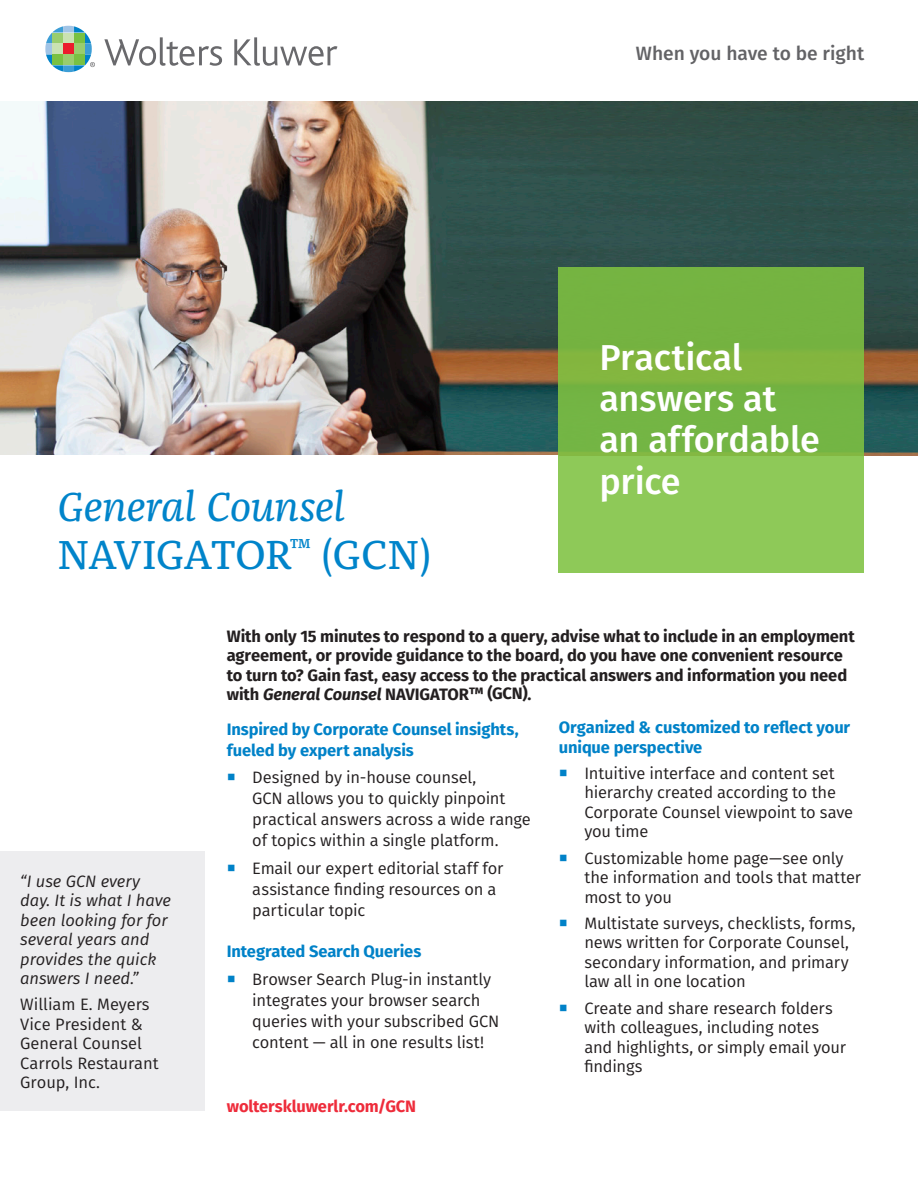
<style>
.page{position:relative;width:918px;height:1188px;background:#fff}
.page>*{position:absolute;margin:0;border:0;box-sizing:border-box;transform-origin:0 0}
.t1{font:italic 42px/48px "Franziska Pro";letter-spacing:-.005em;color:#0084ca}
.t2{font:500 36px/41.4px "Fira Sans";letter-spacing:-.01em;color:#fff}
.t3{font:500 19.2px "Fira Sans";color:#636366}
.t4{font:16.5px/19.5px "Fira Sans";letter-spacing:-.01em;color:#231f20}
.t5{font:700 16.5px/19.5px "Fira Sans";letter-spacing:-.01em;color:#231f20}
.t6{font:700 16.5px/21px "Fira Sans";letter-spacing:-.005em;color:#0082c8}
.t7{font:italic 16.5px/19.5px "Fira Sans";color:#231f20}
.t8{font:700 16.5px "Fira Sans";letter-spacing:-.005em;color:#ee2c3b}
.s1{font-style:normal}
.s2{font-style:italic}
.s3{color:#0082c8}
</style>
<div class="page">
<img style="left:0;top:102px;width:918px;height:353px">
<svg style="left:104px;top:37px;width:118px;height:29px"></svg>
<svg style="left:234px;top:37px;width:104px;height:29px"></svg>
<svg style="left:45px;top:26px;width:50px;height:46px"></svg>
<div style="left:0;top:851px;width:205px;height:259px;background:#ececee"></div>
<svg style="left:559px;top:268px;width:305px;height:305px;background:#7fbc4a"></svg>
<p class="t1" style="left:58px;top:482px;width:376px">General Counsel<br><span class="s1">NAVIGATOR</span><sup>™</sup> <span class="s1">(GCN)</span></p>
<p class="t3" style="left:636px;top:38px;width:230px">When you have to be right</p>
<p class="t2" style="left:599px;top:335px;width:222px">Practical answers at an affordable price</p>
<p class="t7" style="left:20px;top:871px;width:152px">“I use GCN every day. It is what I have been looking for for several years and provides the quick answers I need.”</p>
<p class="t4" style="left:20px;top:994px;width:131px">William E. Meyers</p>
<p class="t4" style="left:20px;top:1014px;width:140px">Vice President &amp;<br>General Counsel<br>Carrols Restaurant<br>Group, Inc.</p>
<p class="t5" style="left:227px;top:625px;width:629px">With only 15 minutes to respond to a query, advise what to include in an employment agreement, or provide guidance to the board, do you have one convenient resource to turn to? Gain fast, easy access to the practical answers and information you need with <span class="s2">General Counsel</span> NAVIGATOR™ (GCN).</p>
<p class="t6" style="left:227px;top:717px;width:293px">Inspired by Corporate Counsel insights, fueled by expert analysis</p>
<p class="t4" style="left:252px;top:767px;width:280px;line-height:21px;text-indent:-26px"><span class="s3">○</span> Designed by in-house counsel,<br>GCN allows you to quickly pinpoint practical answers across a wide range of topics within a single platform.</p>
<p class="t4" style="left:252px;top:858px;width:253px;line-height:21px;text-indent:-26px"><span class="s3">○</span> Email our expert editorial staff for assistance finding resources on a particular topic</p>
<p class="t6" style="left:227px;top:940px;width:196px">Integrated Search Queries</p>
<p class="t4" style="left:252px;top:969px;width:249px;line-height:21px;text-indent:-26px"><span class="s3">○</span> Browser Search Plug-in instantly integrates your browser search queries with your subscribed GCN content — all in one results list!</p>
<p class="t6" style="left:559px;top:717px;width:293px;line-height:19.5px">Organized &amp; customized to reflect your unique perspective</p>
<p class="t4" style="left:584px;top:763px;width:270px;text-indent:-26px"><span class="s3">○</span> Intuitive interface and content set hierarchy created according to the<br>Corporate Counsel viewpoint to save you time</p>
<p class="t4" style="left:584px;top:848px;width:278px;text-indent:-26px"><span class="s3">○</span> Customizable home page—see only the information and tools that matter most to you</p>
<p class="t4" style="left:584px;top:913px;width:273px;text-indent:-26px"><span class="s3">○</span> Multistate surveys, checklists, forms, news written for Corporate Counsel, secondary information, and primary law all in one location</p>
<p class="t4" style="left:584px;top:998px;width:263px;text-indent:-26px"><span class="s3">○</span> Create and share research folders with colleagues, including notes and highlights, or simply email your findings</p>
<p class="t8" style="left:227px;top:1092px;width:191px">wolterskluwerlr.com/GCN</p>
</div>
